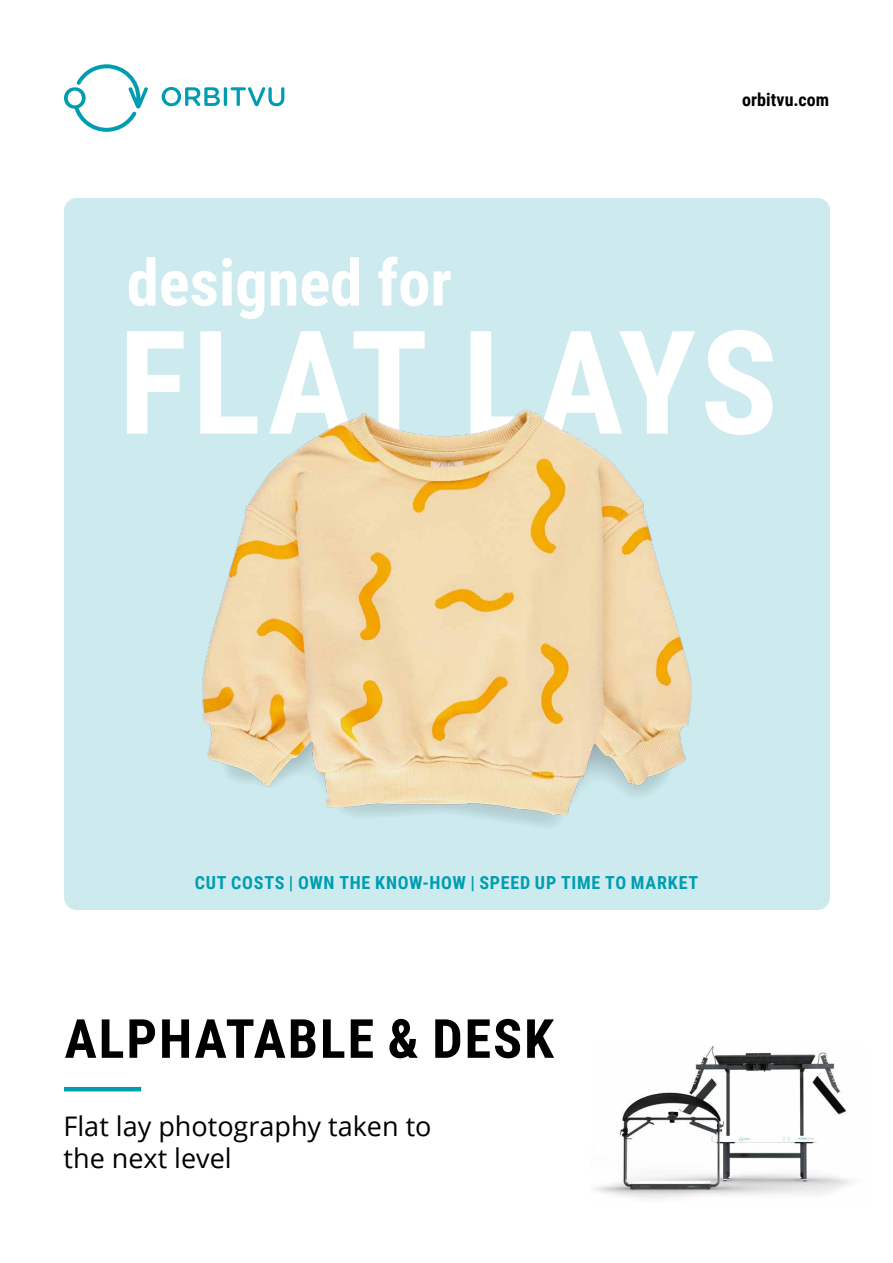
<style>
.page{position:relative;width:893px;height:1263px;background:#fff}
.page>*{position:absolute;margin:0;border:0;box-sizing:border-box;transform-origin:0 0}
.t1{font:700 144px "Roboto Condensed";letter-spacing:.03em;color:#fff}
.t2{font:700 64.5px "Roboto Condensed";color:#fff}
.t3{font:700 54px "Roboto Condensed";letter-spacing:.035em;color:#000}
.t4{font:27px/32.4px "Open Sans";color:#000}
.t5{font:700 18px "Roboto Condensed";letter-spacing:.04em;color:#009db1}
.t6{font:700 18px "Roboto Condensed";color:#000}
</style>
<div class="page">
<svg style="left:64px;top:64px;width:84px;height:68px"></svg>
<svg style="left:162px;top:87px;width:58px;height:19px"></svg>
<hr style="left:224px;top:87px;width:3px;height:19px;background:#009db1;border-radius:2px">
<svg style="left:231px;top:87px;width:53px;height:19px"></svg>
<div style="left:64px;top:198px;width:766px;height:712px;background:#cdebef;border-radius:13px"></div>
<img style="left:595px;top:1047px;width:257px;height:152px">
<img style="left:202px;top:410px;width:490px;height:416px">
<hr style="left:64px;top:1087px;width:77px;height:4px;background:#009db1">
<h2 class="t2" style="left:127px;top:237px;width:327px">designed for</h2>
<p class="t6" style="left:742px;top:87px;width:88px">orbitvu.com</p>
<h1 class="t1" style="left:119px;top:282px;width:661px">FLAT LAYS</h1>
<p class="t5" style="left:195px;top:869px;width:505px">CUT COSTS | OWN THE KNOW-HOW | SPEED UP TIME TO MARKET</p>
<h3 class="t3" style="left:65px;top:1001px;width:491px">ALPHATABLE &amp; DESK</h3>
<h3 class="t4" style="left:64px;top:1109px;width:369px">Flat lay photography taken to the next level</h3>
</div>
